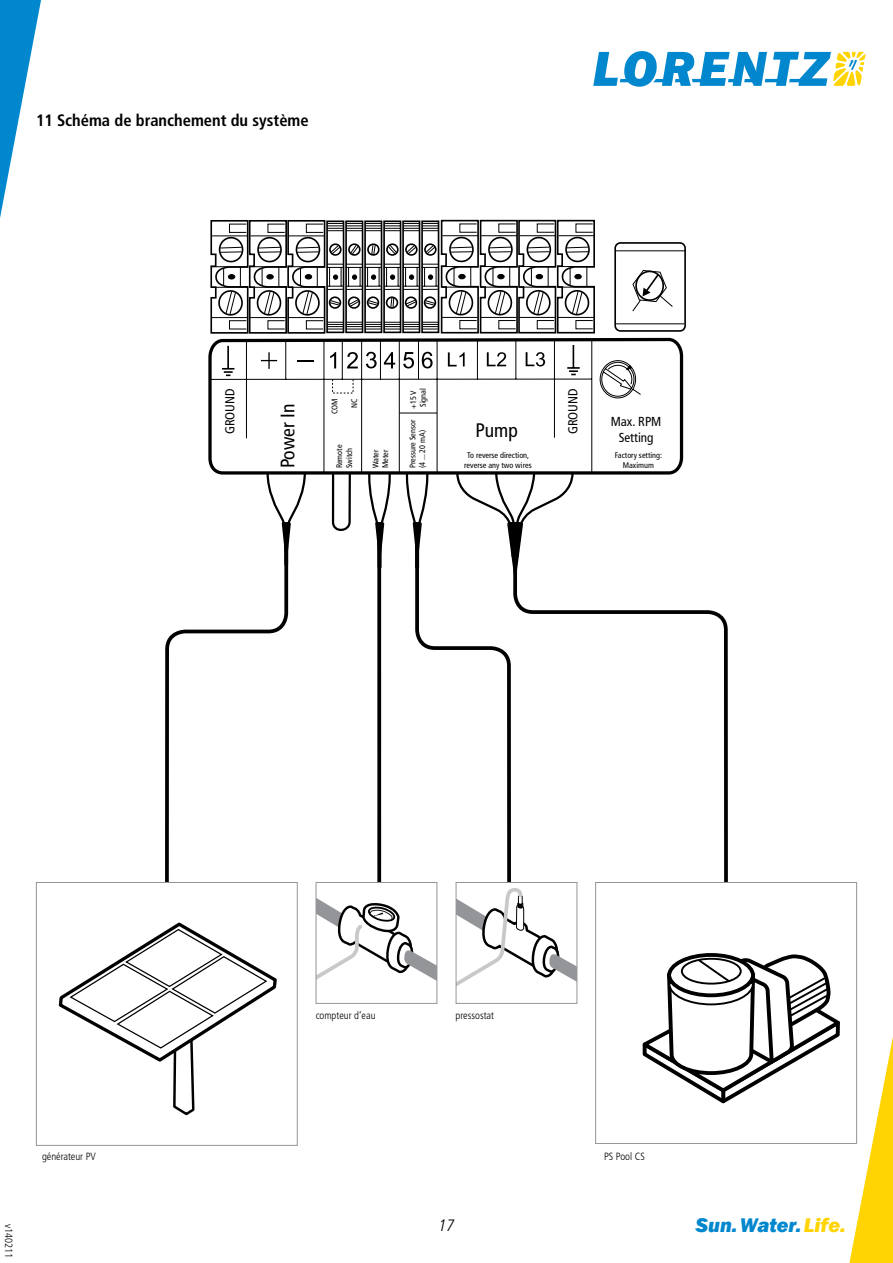
<style>
.page{position:relative;width:893px;height:1263px;background:#fff}
.page>*{position:absolute;margin:0;border:0;box-sizing:border-box;transform-origin:0 0}
.t1{font:italic 800 20.25px "Franklin Gothic";color:#0087cd}
.t2{font:condensed 19.65px "Frutiger LT Std";color:#000}
.t3{font:700 condensed 16.5px "Frutiger LT Pro";color:#000}
.t4{font:italic 300 condensed 16.5px "Frutiger LT Pro";color:#000}
.t5{font:condensed 13.05px/15.6px "Frutiger LT Std";color:#000;text-align:center}
.t6{font:300 condensed 10.5px "Frutiger LT Pro";color:#000}
.t7{font:condensed 8.1px/9.8px "Frutiger LT Std";color:#000}
.s1{color:#ffd400}
</style>
<div class="page">
<svg style="left:730px;top:51px;width:135px;height:35px"></svg>
<svg style="left:0;top:0;width:41px;height:218px"></svg>
<svg style="left:849px;top:992px;width:44px;height:271px"></svg>
<svg style="left:331px;top:476px;width:20px;height:55px"></svg>
<svg style="left:165px;top:567px;width:124px;height:315px"></svg>
<svg style="left:415px;top:569px;width:96px;height:404px"></svg>
<svg style="left:513px;top:51px;width:217px;height:922px"></svg>
<svg style="left:377px;top:569px;width:4px;height:313px"></svg>
<svg style="left:59px;top:922px;width:218px;height:193px"></svg>
<div style="left:36px;top:882px;width:262px;height:264px;border:1px solid #939598"></div>
<svg style="left:318px;top:884px;width:117px;height:96px"></svg>
<div style="left:316px;top:882px;width:121px;height:122px;border:1px solid #939598"></div>
<div style="left:596px;top:882px;width:261px;height:261px;background:#fff"></div>
<svg style="left:643px;top:953px;width:197px;height:150px"></svg>
<div style="left:595px;top:882px;width:262px;height:262px;border:1px solid #939598"></div>
<svg style="left:208px;top:336px;width:477px;height:140px"></svg>
<hr style="left:437px;top:341px;width:1px;height:131px;background:#000">
<hr style="left:591px;top:341px;width:1px;height:131px;background:#000">
<hr style="left:554px;top:341px;width:1px;height:97px;background:#000">
<hr style="left:399px;top:341px;width:1px;height:132px;background:#000">
<hr style="left:361px;top:341px;width:1px;height:132px;background:#000">
<hr style="left:324px;top:341px;width:1px;height:132px;background:#000">
<hr style="left:246px;top:341px;width:1px;height:97px;background:#000">
<hr style="left:399px;top:413px;width:38px;height:1px;background:#000">
<div style="left:614px;top:242px;width:72px;height:90px;border:2px solid #000;border-radius:5px"></div>
<hr style="left:615px;top:251px;width:70px;height:1px;background:#000">
<hr style="left:615px;top:324px;width:69px;height:1px;background:#000">
<svg style="left:210px;top:219px;width:464px;height:180px"></svg>
<hr style="left:418px;top:341px;width:1px;height:38px;background:#000">
<svg style="left:458px;top:884px;width:117px;height:101px"></svg>
<div style="left:456px;top:882px;width:121px;height:122px;border:1px solid #939598"></div>
<svg style="left:265px;top:448px;width:42px;height:119px"></svg>
<svg style="left:455px;top:446px;width:120px;height:138px"></svg>
<svg style="left:367px;top:451px;width:25px;height:118px"></svg>
<svg style="left:405px;top:451px;width:24px;height:118px"></svg>
<h3 class="t3" style="left:36px;top:110px;width:274px">11 Schéma de branchement du système</h3>
<p class="t7" style="left:409px;top:409px;width:22px;rotate:-90deg">+15 V<br>Signal</p>
<h3 class="t5" style="left:222px;top:434px;width:47px;rotate:-90deg">GROUND</h3>
<h3 class="t5" style="left:565px;top:434px;width:47px;rotate:-90deg">GROUND</h3>
<p class="t7" style="left:335px;top:468px;width:25px;rotate:-90deg">Remote<br>Switch</p>
<p class="t7" style="left:371px;top:468px;width:20px;rotate:-90deg">Water<br>Meter</p>
<p class="t7" style="left:330px;top:414px;width:17px;rotate:-90deg">COM</p>
<p class="t7" style="left:350px;top:408px;width:11px;rotate:-90deg">NC</p>
<h2 class="t2" style="left:276px;top:468px;width:66px;rotate:-90deg">Power In</h2>
<h2 class="t2" style="left:475px;top:418px;width:44px">Pump</h2>
<h3 class="t5" style="left:611px;top:414px;width:52px">Max. RPM<br>Setting</h3>
<p class="t7" style="left:464px;top:450px;width:69px;text-align:center">To reverse direction, reverse any two wires</p>
<p class="t7" style="left:615px;top:451px;width:49px;text-align:center">Factory setting:<br>Maximum</p>
<p class="t7" style="left:408px;top:468px;width:50px;rotate:-90deg">Pressure Sensor (4 ... 20 mA)</p>
<p class="t6" style="left:316px;top:1010px;width:61px">compteur d’eau</p>
<p class="t6" style="left:455px;top:1010px;width:40px">pressostat</p>
<p class="t6" style="left:15px;top:1224px;width:36px;rotate:90deg">v140211</p>
<p class="t6" style="left:42px;top:1150px;width:56px">générateur PV</p>
<p class="t6" style="left:604px;top:1150px;width:42px">PS Pool CS</p>
<h3 class="t4" style="left:439px;top:1216px;width:17px">17</h3>
<h1 class="t1" style="left:696px;top:1212px;width:152px">Sun. Water. <span class="s1">Life.</span></h1>
</div>
